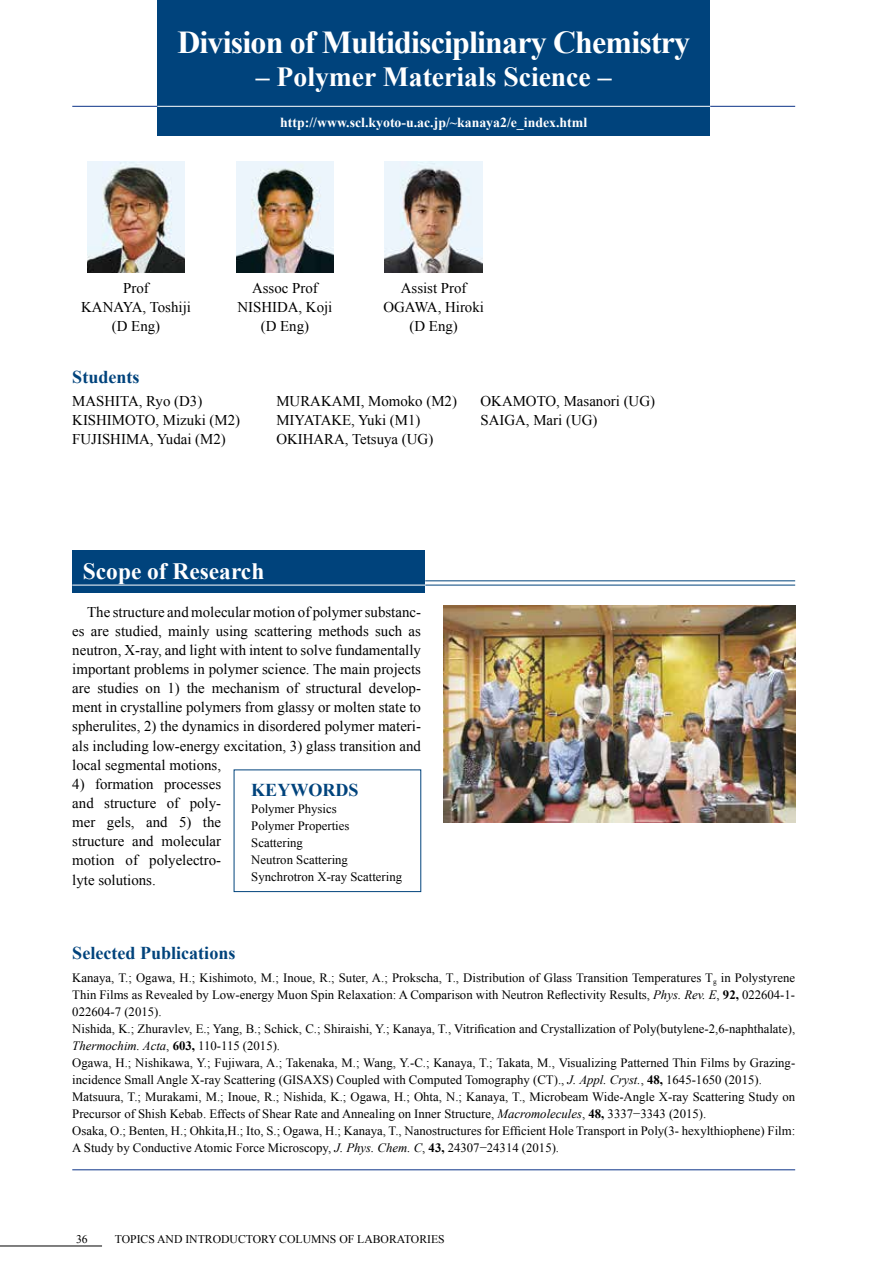
<style>
.page{position:relative;width:893px;height:1263px;background:#fff}
.page>*{position:absolute;margin:0;border:0;box-sizing:border-box;transform-origin:0 0}
.t1{font:700 31.95px "Times New Roman";letter-spacing:-.025em;color:#fff}
.t2{font:700 27.6px "Times New Roman";color:#fff}
.t3{font:700 23.4px "Times New Roman";color:#fff}
.t4{font:700 18px "Times New Roman";color:#00437c}
.t5{font:14.85px/19.2px "Times New Roman";color:#000;text-align:center}
.t6{font:700 13.8px "Times New Roman";color:#fff}
.t7{font:12.75px/17px "Times New Roman";color:#000}
.t8{font:11.7px "Times New Roman";color:#000}
.s1{font-style:italic}
.s2{font-weight:700}
</style>
<div class="page">
<div style="left:157px;top:0;width:553px;height:136px;background:#00437c"></div>
<hr style="left:72px;top:106px;width:85px;height:1px;background:#0c3388">
<hr style="left:710px;top:106px;width:85px;height:1px;background:#0c3388">
<hr style="left:72px;top:1169px;width:723px;height:1px;background:#0c3388">
<hr style="left:157px;top:106px;width:553px;height:1px;background:#fff">
<hr style="left:0;top:1246px;width:102px;height:1px;background:#000">
<img style="left:87px;top:162px;width:98px;height:110px">
<img style="left:385px;top:162px;width:98px;height:110px">
<img style="left:236px;top:162px;width:98px;height:110px">
<div style="left:72px;top:551px;width:353px;height:42px;background:#00437c"></div>
<hr style="left:425px;top:580px;width:370px;height:1px;background:#00437c">
<hr style="left:425px;top:585px;width:370px;height:1px;background:#00437c">
<hr style="left:72px;top:585px;width:353px;height:1px;background:#fff">
<img style="left:443px;top:606px;width:352px;height:216px">
<div style="left:234px;top:770px;width:187px;height:122px;border:1px solid #00437c"></div>
<h1 class="t1" style="left:177px;top:20px;width:514px">Division of Multidisciplinary Chemistry</h1>
<h2 class="t2" style="left:256px;top:58px;width:357px">– Polymer Materials Science –</h2>
<p class="t6" style="left:280px;top:113px;width:309px">http://www.scl.kyoto-u.ac.jp/~kanaya2/e_index.html</p>
<p class="t5" style="left:81px;top:278px;width:111px">Prof<br>KANAYA, Toshiji (D Eng)</p>
<p class="t5" style="left:237px;top:278px;width:97px">Assoc Prof<br>NISHIDA, Koji (D Eng)</p>
<p class="t5" style="left:383px;top:278px;width:102px">Assist Prof<br>OGAWA, Hiroki (D Eng)</p>
<h3 class="t4" style="left:72px;top:364px;width:69px">Students</h3>
<p class="t5" style="left:72px;top:391px;width:132px">MASHITA, Ryo (D3)</p>
<p class="t5" style="left:276px;top:391px;width:182px">MURAKAMI, Momoko (M2)</p>
<p class="t5" style="left:480px;top:391px;width:176px">OKAMOTO, Masanori (UG)</p>
<p class="t5" style="left:72px;top:410px;width:169px">KISHIMOTO, Mizuki (M2)</p>
<p class="t5" style="left:276px;top:410px;width:146px">MIYATAKE, Yuki (M1)</p>
<p class="t5" style="left:480px;top:410px;width:118px">SAIGA, Mari (UG)</p>
<p class="t5" style="left:72px;top:429px;width:155px">FUJISHIMA, Yudai (M2)</p>
<p class="t5" style="left:276px;top:429px;width:158px">OKIHARA, Tetsuya (UG)</p>
<h3 class="t3" style="left:83px;top:555px;width:183px">Scope of Research</h3>
<p class="t5" style="left:72px;top:602px;width:350px;text-align:justify;text-indent:15px">The structure and molecular motion of polymer substanc&shy;es are studied, mainly using scattering methods such as neutron, X-ray, and light with intent to solve fundamentally important problems in polymer science. The main projects are studies on 1) the mechanism of structural develop&shy;ment in crystalline polymers from glassy or molten state to spherulites, 2) the dynamics in disordered polymer materi&shy;als including low-energy excitation, 3) glass transition and local segmental motions,</p>
<p class="t5" style="left:72px;top:774px;width:150px;text-align:justify">4) formation processes and structure of poly&shy;mer gels, and 5) the structure and molecular motion of polyelectro&shy;lyte solutions.</p>
<h3 class="t4" style="left:251px;top:777px;width:109px">KEYWORDS</h3>
<p class="t7" style="left:251px;top:800px;width:152px">Polymer Physics<br>Polymer Properties<br>Scattering<br>Neutron Scattering<br>Synchrotron X-ray Scattering</p>
<h3 class="t4" style="left:72px;top:940px;width:165px">Selected Publications</h3>
<p class="t7" style="left:72px;top:969px;width:724px">Kanaya, T.; Ogawa, H.; Kishimoto, M.; Inoue, R.; Suter, A.; Prokscha, T., Distribution of Glass Transition Temperatures T<sub>g</sub> in Polystyrene Thin Films as Revealed by Low-energy Muon Spin Relaxation: A Comparison with Neutron Reflectivity Results, <span class="s1">Phys. Rev. E</span>, <span class="s2">92,</span> 022604-1- 022604-7 (2015).<br>Nishida, K.; Zhuravlev, E.; Yang, B.; Schick, C.; Shiraishi, Y.; Kanaya, T., Vitrification and Crystallization of Poly(butylene-2,6-naphthalate), <span class="s1">Thermochim. Acta</span>, <span class="s2">603,</span> 110-115 (2015).<br>Ogawa, H.; Nishikawa, Y.; Fujiwara, A.; Takenaka, M.; Wang, Y.-C.; Kanaya, T.; Takata, M., Visualizing Patterned Thin Films by Grazing&shy;incidence Small Angle X-ray Scattering (GISAXS) Coupled with Computed Tomography (CT)., <span class="s1">J. Appl. Cryst.</span>, <span class="s2">48,</span> 1645-1650 (2015).<br>Matsuura, T.; Murakami, M.; Inoue, R.; Nishida, K.; Ogawa, H.; Ohta, N.; Kanaya, T., Microbeam Wide-Angle X-ray Scattering Study on Precursor of Shish Kebab. Effects of Shear Rate and Annealing on Inner Structure, <span class="s1">Macromolecules</span>, <span class="s2">48,</span> 3337−3343 (2015).<br>Osaka, O.; Benten, H.; Ohkita,H.; Ito, S.; Ogawa, H.; Kanaya, T., Nanostructures for Efficient Hole Transport in Poly(3- hexylthiophene) Film:<br>A Study by Conductive Atomic Force Microscopy, <span class="s1">J. Phys. Chem. C</span>, <span class="s2">43,</span> 24307−24314 (2015).</p>
<p class="t8" style="left:76px;top:1231px;width:13px">36</p>
<p class="t8" style="left:115px;top:1231px;width:331px">TOPICS AND INTRODUCTORY COLUMNS OF LABORATORIES</p>
</div>
